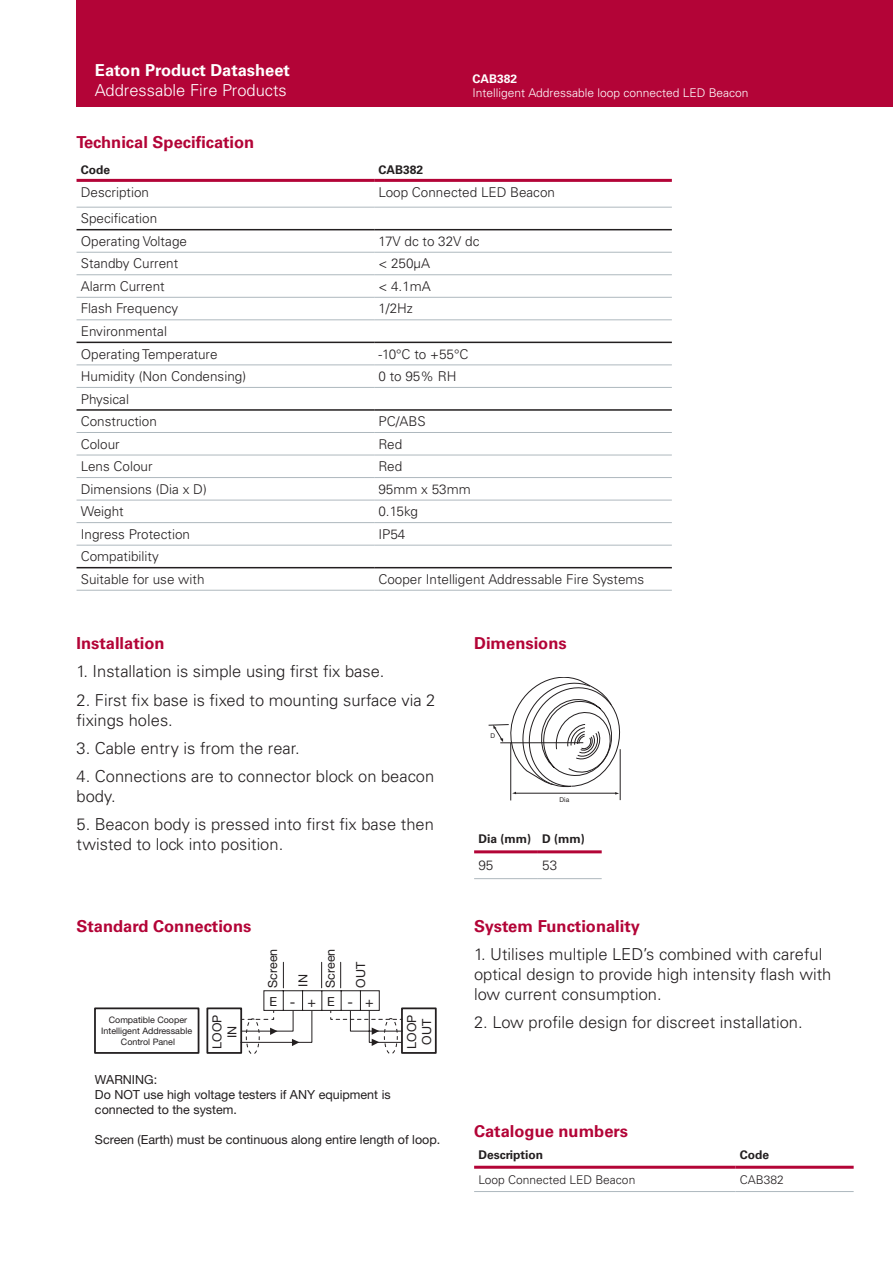
<style>
.page{position:relative;width:893px;height:1263px;background:#fff}
.page>*{position:absolute;margin:0;border:0;box-sizing:border-box;transform-origin:0 0}
.t1{font:300 16.5px/19.8px "Univers LT Std";color:#231f20}
.t2{font:700 16.5px "Univers LT Std";color:#b30437}
.t3{font:300 16.5px "Univers LT Std";color:#fff}
.t4{font:700 16.5px "Univers LT Std";color:#fff}
.t5{font:14.25px "Helvetica Neue LT Pro";color:#231f20}
.t6{font:300 13.5px/22.5px "Univers LT Std";color:#231f20}
.t7{font:12.45px/15px "Helvetica Neue";color:#231f20}
.t8{font:300 12px "Univers LT Std";color:#fff}
.t9{font:700 12px "Univers LT Std";color:#231f20}
.t10{font:300 12px "Univers LT Std";color:#231f20}
.t11{font:700 12px "Univers LT Std";color:#fff}
.t12{font:9px/10.6px "Helvetica Neue";color:#231f20;text-align:center}
.t13{font:6.6px "Helvetica Neue LT Pro";color:#231f20}
</style>
<div class="page">
<div style="left:77px;top:0;width:816px;height:106px;background:#b30437"></div>
<hr style="left:474px;top:1166px;width:262px;height:3px;background:#b30437">
<hr style="left:736px;top:1166px;width:118px;height:3px;background:#b30437">
<hr style="left:736px;top:1191px;width:118px;height:1px;background:#aeb8be">
<hr style="left:474px;top:1191px;width:262px;height:1px;background:#aeb8be">
<div style="left:206px;top:1007px;width:36px;height:47px;border:2px solid #231f20"></div>
<div style="left:401px;top:1007px;width:36px;height:47px;border:2px solid #231f20"></div>
<div style="left:94px;top:1007px;width:105px;height:47px;border:2px solid #231f20"></div>
<svg style="left:240px;top:962px;width:163px;height:92px"></svg>
<hr style="left:474px;top:878px;width:64px;height:1px;background:#aeb8be">
<hr style="left:538px;top:878px;width:64px;height:1px;background:#aeb8be">
<hr style="left:474px;top:850px;width:64px;height:3px;background:#b30437">
<hr style="left:538px;top:850px;width:64px;height:3px;background:#b30437">
<hr style="left:510px;top:743px;width:1px;height:57px;background:#231f20">
<hr style="left:620px;top:749px;width:1px;height:51px;background:#231f20">
<svg style="left:488px;top:677px;width:132px;height:118px"></svg>
<hr style="left:77px;top:207px;width:297px;height:1px;background:#aeb8be">
<hr style="left:374px;top:207px;width:298px;height:1px;background:#aeb8be">
<hr style="left:77px;top:252px;width:297px;height:1px;background:#aeb8be">
<hr style="left:374px;top:252px;width:298px;height:1px;background:#aeb8be">
<hr style="left:77px;top:274px;width:297px;height:1px;background:#aeb8be">
<hr style="left:374px;top:274px;width:298px;height:1px;background:#aeb8be">
<hr style="left:77px;top:297px;width:297px;height:1px;background:#aeb8be">
<hr style="left:374px;top:297px;width:298px;height:1px;background:#aeb8be">
<hr style="left:77px;top:319px;width:297px;height:1px;background:#aeb8be">
<hr style="left:374px;top:319px;width:298px;height:1px;background:#aeb8be">
<hr style="left:77px;top:364px;width:297px;height:1px;background:#aeb8be">
<hr style="left:374px;top:364px;width:298px;height:1px;background:#aeb8be">
<hr style="left:77px;top:387px;width:297px;height:1px;background:#aeb8be">
<hr style="left:374px;top:387px;width:298px;height:1px;background:#aeb8be">
<hr style="left:77px;top:432px;width:297px;height:1px;background:#aeb8be">
<hr style="left:374px;top:432px;width:298px;height:1px;background:#aeb8be">
<hr style="left:77px;top:455px;width:297px;height:1px;background:#aeb8be">
<hr style="left:374px;top:455px;width:298px;height:1px;background:#aeb8be">
<hr style="left:77px;top:477px;width:297px;height:1px;background:#aeb8be">
<hr style="left:374px;top:477px;width:298px;height:1px;background:#aeb8be">
<hr style="left:77px;top:500px;width:297px;height:1px;background:#aeb8be">
<hr style="left:374px;top:500px;width:298px;height:1px;background:#aeb8be">
<hr style="left:77px;top:522px;width:297px;height:1px;background:#aeb8be">
<hr style="left:374px;top:522px;width:298px;height:1px;background:#aeb8be">
<hr style="left:77px;top:545px;width:297px;height:1px;background:#aeb8be">
<hr style="left:374px;top:545px;width:298px;height:1px;background:#aeb8be">
<hr style="left:77px;top:590px;width:297px;height:1px;background:#aeb8be">
<hr style="left:374px;top:590px;width:298px;height:1px;background:#aeb8be">
<hr style="left:77px;top:179px;width:297px;height:3px;background:#b30437">
<hr style="left:374px;top:179px;width:298px;height:3px;background:#b30437">
<hr style="left:77px;top:229px;width:297px;height:1px;background:#231f20">
<hr style="left:374px;top:229px;width:298px;height:1px;background:#231f20">
<hr style="left:77px;top:342px;width:297px;height:1px;background:#231f20">
<hr style="left:374px;top:342px;width:298px;height:1px;background:#231f20">
<hr style="left:77px;top:409px;width:297px;height:2px;background:#231f20">
<hr style="left:374px;top:409px;width:298px;height:2px;background:#231f20">
<hr style="left:77px;top:567px;width:297px;height:1px;background:#231f20">
<hr style="left:374px;top:567px;width:298px;height:1px;background:#231f20">
<p class="t4" style="left:95px;top:61px;width:197px">Eaton Product Datasheet</p>
<p class="t3" style="left:95px;top:80px;width:193px">Addressable Fire Products</p>
<p class="t2" style="left:77px;top:133px;width:179px">Technical Specification</p>
<p class="t11" style="left:473px;top:71px;width:46px">CAB382</p>
<p class="t8" style="left:473px;top:86px;width:277px">Intelligent Addressable loop connected LED Beacon</p>
<p class="t9" style="left:81px;top:163px;width:31px">Code</p>
<p class="t9" style="left:378px;top:163px;width:46px">CAB382</p>
<p class="t6" style="left:81px;top:180px;width:70px">Description</p>
<p class="t6" style="left:378px;top:180px;width:178px">Loop Connected LED Beacon</p>
<p class="t6" style="left:81px;top:207px;width:108px">Specification<br>Operating Voltage</p>
<p class="t6" style="left:378px;top:230px;width:103px">17V dc to 32V dc</p>
<p class="t6" style="left:81px;top:252px;width:99px">Standby Current</p>
<p class="t6" style="left:378px;top:252px;width:53px">&lt; 250µA</p>
<p class="t6" style="left:81px;top:275px;width:85px">Alarm Current</p>
<p class="t6" style="left:378px;top:275px;width:54px">&lt; 4.1mA</p>
<p class="t6" style="left:81px;top:297px;width:99px">Flash Frequency</p>
<p class="t6" style="left:378px;top:297px;width:36px">1/2Hz</p>
<p class="t6" style="left:81px;top:320px;width:138px">Environmental<br>Operating Temperature</p>
<p class="t6" style="left:378px;top:342px;width:91px">-10°C to +55°C</p>
<p class="t6" style="left:81px;top:365px;width:167px">Humidity (Non Condensing)</p>
<p class="t6" style="left:378px;top:365px;width:80px">0 to 95% RH</p>
<p class="t6" style="left:81px;top:388px;width:78px">Physical<br>Construction</p>
<p class="t6" style="left:378px;top:410px;width:49px">PC/ABS</p>
<p class="t6" style="left:81px;top:433px;width:41px">Colour</p>
<p class="t6" style="left:378px;top:433px;width:25px">Red</p>
<p class="t6" style="left:81px;top:455px;width:73px">Lens Colour</p>
<p class="t6" style="left:378px;top:455px;width:25px">Red</p>
<p class="t6" style="left:81px;top:478px;width:128px">Dimensions (Dia x D)</p>
<p class="t6" style="left:378px;top:478px;width:94px">95mm x 53mm</p>
<p class="t6" style="left:81px;top:500px;width:44px">Weight</p>
<p class="t6" style="left:378px;top:500px;width:41px">0.15kg</p>
<p class="t6" style="left:81px;top:523px;width:111px">Ingress Protection</p>
<p class="t6" style="left:378px;top:523px;width:29px">IP54</p>
<p class="t6" style="left:81px;top:545px;width:125px">Compatibility<br>Suitable for use with</p>
<p class="t6" style="left:378px;top:568px;width:267px">Cooper Intelligent Addressable Fire Systems</p>
<p class="t2" style="left:77px;top:634px;width:90px">Installation</p>
<p class="t1" style="left:77px;top:662px;width:309px">1. Installation is simple using first fix base.</p>
<p class="t1" style="left:77px;top:690px;width:360px">2. First fix base is fixed to mounting surface via 2 fixings holes.</p>
<p class="t1" style="left:77px;top:738px;width:225px">3. Cable entry is from the rear.</p>
<p class="t1" style="left:77px;top:766px;width:359px">4. Connections are to connector block on beacon body.</p>
<p class="t1" style="left:77px;top:814px;width:359px">5. Beacon body is pressed into first fix base then twisted to lock into position.</p>
<p class="t2" style="left:77px;top:916px;width:176px">Standard Connections</p>
<p class="t7" style="left:265px;top:988px;width:41px;rotate:-90deg">Screen</p>
<p class="t7" style="left:289px;top:988px;width:41px;line-height:27.3px;rotate:-90deg">IN<br>Screen</p>
<p class="t7" style="left:353px;top:988px;width:27px;rotate:-90deg">OUT</p>
<p class="t7" style="left:269px;top:994px;width:9px">E</p>
<p class="t7" style="left:327px;top:994px;width:9px">E</p>
<p class="t5" style="left:290px;top:993px;width:28px">- +</p>
<p class="t5" style="left:348px;top:993px;width:28px">- +</p>
<p class="t12" style="left:101px;top:1014px;width:92px">Compatible Cooper<br>Intelligent Addressable<br>Control Panel</p>
<p class="t7" style="left:209px;top:1049px;width:36px;text-align:center;rotate:-90deg">LOOP<br>IN</p>
<p class="t7" style="left:404px;top:1049px;width:36px;text-align:center;rotate:-90deg">LOOP<br>OUT</p>
<p class="t7" style="left:95px;top:1072px;width:297px">WARNING:<br>Do NOT use high voltage testers if ANY equipment is connected to the system.</p>
<p class="t7" style="left:95px;top:1132px;width:347px">Screen (Earth) must be continuous along entire length of loop.</p>
<p class="t2" style="left:474px;top:634px;width:94px">Dimensions</p>
<p class="t13" style="left:491px;top:732px;width:6px">D</p>
<p class="t13" style="left:560px;top:795px;width:11px">Dia</p>
<p class="t9" style="left:478px;top:832px;width:108px">Dia (mm) D (mm)</p>
<p class="t6" style="left:478px;top:854px;width:17px">95</p>
<p class="t6" style="left:542px;top:854px;width:17px">53</p>
<p class="t2" style="left:474px;top:916px;width:167px">System Functionality</p>
<p class="t1" style="left:474px;top:944px;width:359px">1. Utilises multiple LED’s combined with careful optical design to provide high intensity flash with low current consumption.</p>
<p class="t1" style="left:474px;top:1012px;width:330px">2. Low profile design for discreet installation.</p>
<p class="t2" style="left:474px;top:1121px;width:156px">Catalogue numbers</p>
<p class="t9" style="left:478px;top:1147px;width:66px">Description</p>
<p class="t9" style="left:740px;top:1147px;width:31px">Code</p>
<p class="t10" style="left:478px;top:1172px;width:158px">Loop Connected LED Beacon</p>
<p class="t10" style="left:740px;top:1172px;width:46px">CAB382</p>
</div>
